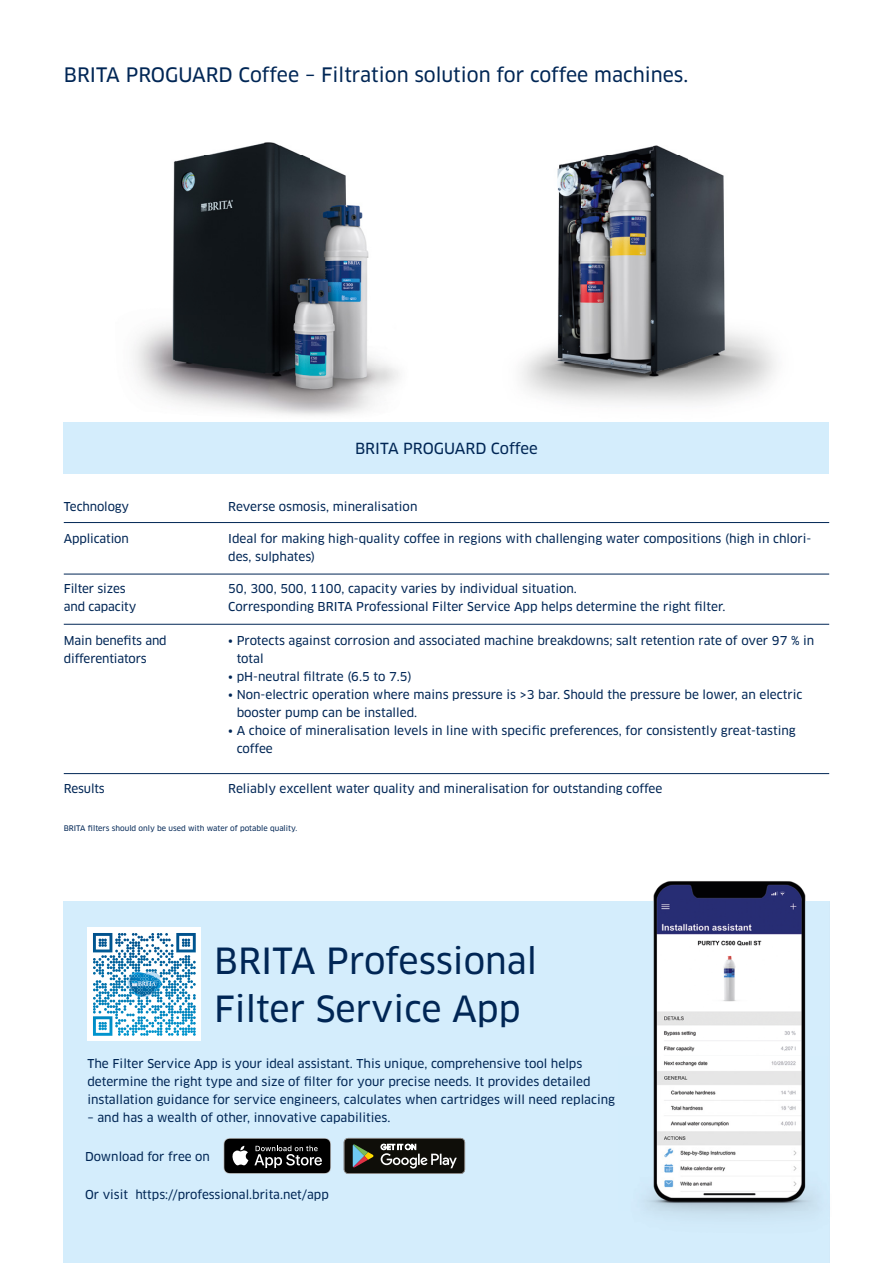
<style>
.page{position:relative;width:893px;height:1263px;background:#fff}
.page>*{position:absolute;margin:0;border:0;box-sizing:border-box;transform-origin:0 0}
.t1{font:35.25px/48.2px "Clan Pro News";color:#002655}
.t2{font:19.5px "Clan Pro News";color:#002655}
.t3{font:15px "Clan Pro News";color:#002655}
.t4{font:12px/18px "Clan Pro News";color:#002655}
.t5{font:7.5px "Clan Pro News";color:#002655}
</style>
<div class="page">
<img style="left:135px;top:142px;width:264px;height:273px">
<img style="left:521px;top:145px;width:255px;height:258px">
<hr style="left:64px;top:522px;width:765px;height:1px;background:#002655">
<hr style="left:64px;top:574px;width:765px;height:1px;background:#002655">
<hr style="left:64px;top:624px;width:765px;height:1px;background:#002655">
<hr style="left:64px;top:773px;width:765px;height:1px;background:#002655">
<div style="left:64px;top:423px;width:765px;height:51px;background:#d4edfc"></div>
<div style="left:64px;top:901px;width:765px;height:362px;background:#d4edfc"></div>
<div style="left:87px;top:927px;width:114px;height:114px;background:#fff"></div>
<svg style="left:93px;top:933px;width:103px;height:103px"></svg>
<svg style="left:344px;top:1138px;width:121px;height:36px;background:#3a3a35"></svg>
<svg style="left:224px;top:1138px;width:107px;height:36px;background:#323232"></svg>
<img style="left:653px;top:881px;width:177px;height:68px">
<img style="left:829px;top:949px;width:1px;height:314px">
<img style="left:644px;top:901px;width:185px;height:315px">
<h2 class="t2" style="left:64px;top:63px;width:626px">BRITA PROGUARD Coffee – Filtration solution for coffee machines.</h2>
<p class="t4" style="left:64px;top:497px;width:67px">Technology</p>
<p class="t4" style="left:64px;top:530px;width:67px">Application</p>
<p class="t4" style="left:64px;top:580px;width:74px">Filter sizes and capacity</p>
<p class="t4" style="left:64px;top:632px;width:104px">Main benefits and differentiators</p>
<p class="t3" style="left:355px;top:440px;width:184px">BRITA PROGUARD Coffee</p>
<p class="t4" style="left:228px;top:498px;width:191px">Reverse osmosis, mineralisation</p>
<p class="t4" style="left:228px;top:530px;width:585px">Ideal for making high-quality coffee in regions with challenging water compositions (high in chlori&shy;des, sulphates)</p>
<p class="t4" style="left:228px;top:580px;width:499px">50, 300, 500, 1100, capacity varies by individual situation.<br>Corresponding BRITA Professional Filter Service App helps determine the right filter.</p>
<p class="t4" style="left:237px;top:632px;width:579px;text-indent:-8px">• Protects against corrosion and associated machine breakdowns; salt retention rate of over 97 % in total</p>
<p class="t4" style="left:228px;top:668px;width:185px">• pH-neutral filtrate (6.5 to 7.5)</p>
<p class="t4" style="left:237px;top:686px;width:567px;text-indent:-8px">• Non-electric operation where mains pressure is &gt;3 bar. Should the pressure be lower, an electric booster pump can be installed.</p>
<p class="t4" style="left:237px;top:722px;width:561px;text-indent:-8px">• A choice of mineralisation levels in line with specific preferences, for consistently great-tasting coffee</p>
<p class="t4" style="left:228px;top:780px;width:436px">Reliably excellent water quality and mineralisation for outstanding coffee</p>
<p class="t4" style="left:64px;top:780px;width:43px">Results</p>
<p class="t5" style="left:64px;top:823px;width:235px">BRITA filters should only be used with water of potable quality.</p>
<h1 class="t1" style="left:214px;top:937px;width:325px">BRITA Professional<br>Filter Service App</h1>
<p class="t4" style="left:87px;top:1055px;width:529px">The Filter Service App is your ideal assistant. This unique, comprehensive tool helps determine the right type and size of filter for your precise needs. It provides detailed installation guidance for service engineers, calculates when cartridges will need replacing</p>
<p class="t4" style="left:87px;top:1109px;width:304px">– and has a wealth of other, innovative capabilities.</p>
<p class="t4" style="left:85px;top:1147px;width:126px">Download for free on</p>
<p class="t4" style="left:85px;top:1186px;width:245px">Or visit https://professional.brita.net/app</p>
</div>
